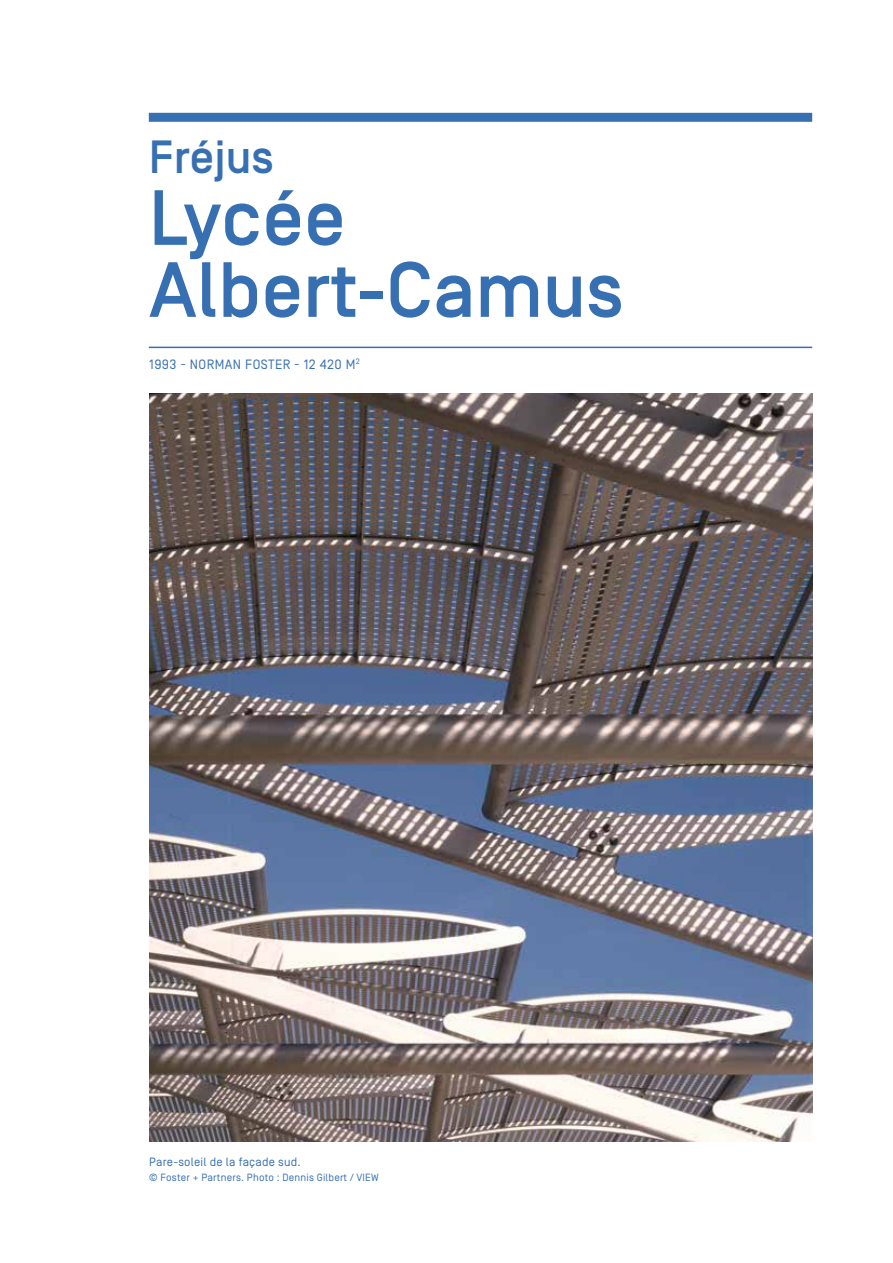
<style>
.page{position:relative;width:893px;height:1263px;background:#fff}
.page>*{position:absolute;margin:0;border:0;box-sizing:border-box;transform-origin:0 0}
.t1{font:500 78px/72px "Simplon BP";color:#376fb3}
.t2{font:500 46.5px "Simplon BP";color:#376fb3}
.t3{font:13.5px "Simplon BP Regular";letter-spacing:.03em;color:#376fb3}
.t4{font:12px "Simplon BP Regular";letter-spacing:.02em;color:#376fb3}
.t5{font:10.5px "Simplon BP Regular";letter-spacing:.02em;color:#376fb3}
</style>
<div class="page">
<img style="left:149px;top:393px;width:663px;height:748px">
<div style="left:149px;top:113px;width:663px;height:9px;background:#376fb3"></div>
<hr style="left:149px;top:347px;width:663px;height:1px;background:#376fb3">
<h2 class="t2" style="left:149px;top:130px;width:127px">Fréjus</h2>
<h1 class="t1" style="left:149px;top:183px;width:476px">Lycée<br>Albert-Camus</h1>
<p class="t3" style="left:149px;top:356px;width:212px">1993 - NORMAN FOSTER - 12 420 M<sup>2</sup></p>
<p class="t4" style="left:149px;top:1155px;width:153px">Pare-soleil de la façade sud.</p>
<p class="t5" style="left:149px;top:1171px;width:231px">© Foster + Partners. Photo : Dennis Gilbert / VIEW</p>
</div>
